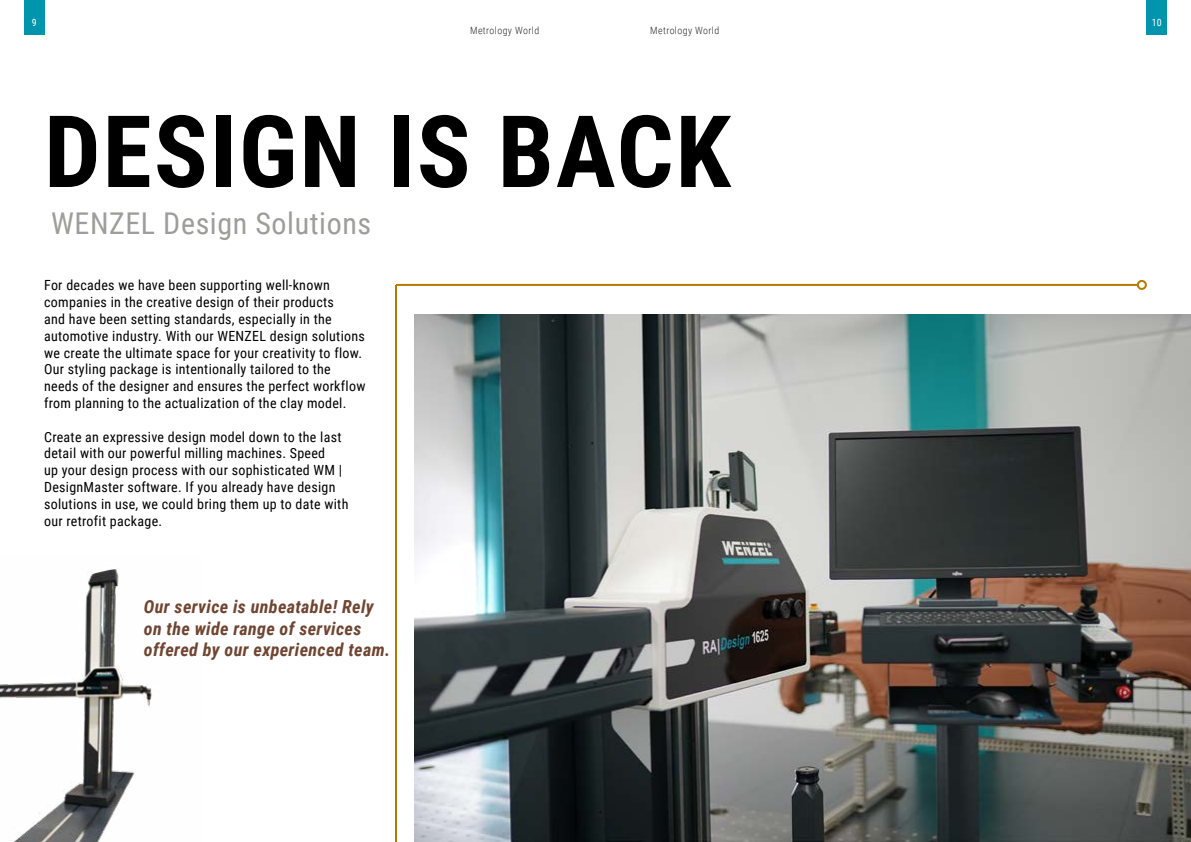
<style>
.page{position:relative;width:1191px;height:842px;background:#fff}
.page>*{position:absolute;margin:0;border:0;box-sizing:border-box;transform-origin:0 0}
.t1{font:700 100px "Roboto Condensed";letter-spacing:.02em;color:#000}
.t2{font:30px "Roboto Condensed";letter-spacing:.02em;color:#9d9d9c}
.t3{font:italic 700 18px/21.6px "Roboto Condensed";letter-spacing:.02em;color:#6f4532}
.t4{font:14px/16.8px "Roboto Condensed";letter-spacing:.02em;color:#000}
.t5{font:300 10px "Roboto Condensed";letter-spacing:.04em;color:#282827}
.t6{font:10px "Roboto Condensed";color:#fff}
</style>
<div class="page">
<img style="left:415px;top:315px;width:776px;height:527px">
<hr style="left:396px;top:284px;width:741px;height:2px;background:#b67a00">
<div style="left:1136px;top:280px;width:10px;height:10px;border:2px solid #b67a00;border-radius:50%"></div>
<hr style="left:395px;top:285px;width:2px;height:557px;background:#b67a00">
<img style="left:0;top:568px;width:152px;height:274px">
<div style="left:1146px;top:0;width:20px;height:34px;background:#0095ad"></div>
<div style="left:24px;top:0;width:20px;height:34px;background:#0095ad"></div>
<p class="t6" style="left:32px;top:16px;width:6px">9</p>
<p class="t5" style="left:470px;top:23px;width:71px">Metrology World</p>
<p class="t5" style="left:650px;top:23px;width:71px">Metrology World</p>
<h1 class="t1" style="left:44px;top:81px;width:688px">DESIGN IS BACK</h1>
<h2 class="t2" style="left:51px;top:202px;width:322px">WENZEL Design Solutions</h2>
<p class="t4" style="left:44px;top:276px;width:323px">For decades we have been supporting well-known companies in the creative design of their products<br>and have been setting standards, especially in the automotive industry. With our WENZEL design solutions we create the ultimate space for your creativity to flow.<br>Our styling package is intentionally tailored to the needs of the designer and ensures the perfect workflow from planning to the actualization of the clay model.</p>
<p class="t4" style="left:44px;top:428px;width:306px">Create an expressive design model down to the last detail with our powerful milling machines. Speed<br>up your design process with our sophisticated WM | DesignMaster software. If you already have design solutions in use, we could bring them up to date with our retrofit package.</p>
<p class="t3" style="left:144px;top:595px;width:248px">Our service is unbeatable! Rely on the wide range of services offered by our experienced team.</p>
<p class="t6" style="left:1151px;top:16px;width:11px">10</p>
</div>
